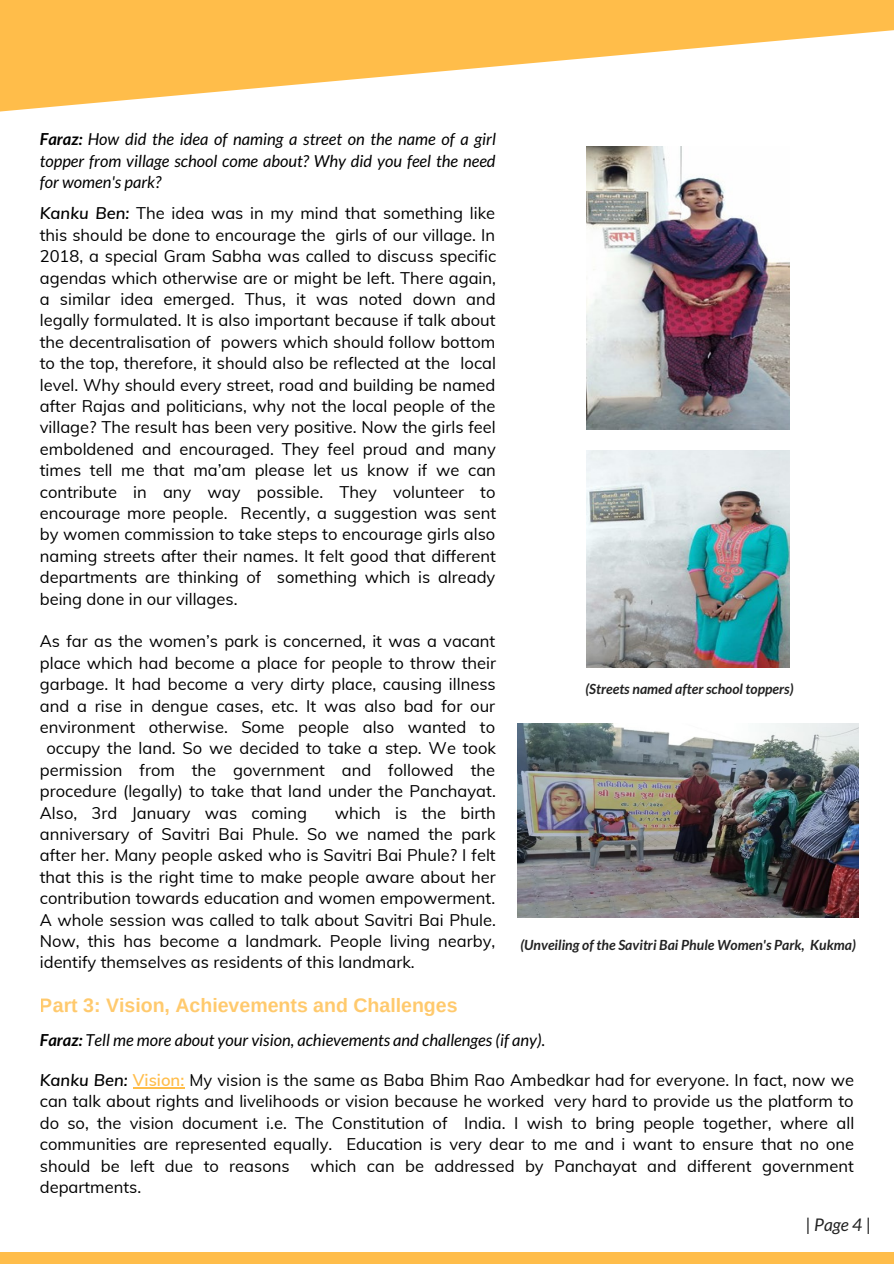
<style>
.page{position:relative;width:894px;height:1264px;background:#fff}
.page>*{position:absolute;margin:0;border:0;box-sizing:border-box;transform-origin:0 0}
.t1{font:700 19.5px "Arimo";color:#ffbd4a}
.t2{font:italic 17.4px "Lato";color:#222}
.t3{font:16.5px/21.5px "Muli";color:#000;text-align:justify}
.t4{font:italic 16.5px/21.5px "Lato";color:#000;text-align:justify}
.t5{font:italic 700 13.95px "Lato";color:#222}
.s1{font-weight:700}
.s2{font-weight:600;font-style:italic}
.s3{font-weight:600;color:#ffbd4a}
.s4{font-style:normal}
</style>
<div class="page">
<svg style="left:0;top:0;width:893px;height:112px;fill:#ffbd4a"></svg>
<div style="left:0;top:1252px;width:893px;height:11px;background:#ffbd4a"></div>
<img style="left:586px;top:146px;width:203px;height:283px">
<img style="left:586px;top:451px;width:203px;height:216px">
<img style="left:518px;top:723px;width:340px;height:194px">
<hr style="left:133px;top:1086px;width:51px;height:2px;background:#ffbd4a">
<p class="t4" style="left:40px;top:128px;width:457px"><span class="s1">Faraz:</span> How did the idea of naming a street on the name of a girl topper from village school come about? Why did you feel the need for women's park?</p>
<p class="t3" style="left:40px;top:202px;width:458px"><span class="s2">Kanku Ben:</span> The idea was in my mind that something like this should be done to encourage the girls of our village. In 2018, a special Gram Sabha was called to discuss specific agendas which otherwise are or might be left. There again, a similar idea emerged. Thus, it was noted down and legally formulated. It is also important because if talk about the decentralisation of powers which should follow bottom to the top, therefore, it should also be reflected at the local level. Why should every street, road and building be named after Rajas and politicians, why not the local people of the village? The result has been very positive. Now the girls feel emboldened and encouraged. They feel proud and many times tell me that ma’am please let us know if we can contribute in any way possible. They volunteer to encourage more people. Recently, a suggestion was sent by women commission to take steps to encourage girls also naming streets after their names. It felt good that different departments are thinking of something which is already being done in our villages.</p>
<p class="t3" style="left:40px;top:630px;width:457px">As far as the women’s park is concerned, it was a vacant</p>
<p class="t3" style="left:40px;top:652px;width:457px">place which had become a place for people to throw their</p>
<p class="t3" style="left:40px;top:673px;width:457px">garbage. It had become a very dirty place, causing illness</p>
<p class="t3" style="left:40px;top:694px;width:456px">and a rise in dengue cases, etc. It was also bad for our</p>
<p class="t3" style="left:40px;top:716px;width:456px">environment otherwise. Some people also wanted to</p>
<p class="t3" style="left:46px;top:737px;width:451px">occupy the land. So we decided to take a step. We took</p>
<p class="t3" style="left:40px;top:759px;width:456px">permission from the government and followed the</p>
<p class="t3" style="left:40px;top:780px;width:457px">procedure (legally) to take that land under the Panchayat.</p>
<p class="t3" style="left:40px;top:801px;width:269px">Also, 3rd January was coming</p>
<p class="t3" style="left:40px;top:801px;width:457px;text-indent:295px">which is the birth anniversary of Savitri Bai Phule. So we named the park after her. Many people asked who is Savitri Bai Phule? I felt that this is the right time to make people aware about her contribution towards education and women empowerment.<br>A whole session was called to talk about Savitri Bai Phule.<br>Now, this has become a landmark. People living nearby, identify themselves as residents of this landmark.</p>
<p class="t5" style="left:585px;top:680px;width:209px">(Streets named after school toppers)</p>
<p class="t5" style="left:520px;top:936px;width:337px">(Unveiling of the Savitri Bai Phule Women's Park, Kukma)</p>
<p class="t1" style="left:40px;top:994px;width:419px">Part 3: Vision, Achievements and Challenges</p>
<p class="t4" style="left:40px;top:1029px;width:506px"><span class="s1">Faraz:</span> Tell me more about your vision, achievements and challenges (if any).</p>
<p class="t3" style="left:40px;top:1068px;width:815px"><span class="s2">Kanku Ben:</span> <span class="s3">Vision:</span> My vision is the same as Baba Bhim Rao Ambedkar had for everyone. In fact, now we can talk about rights and livelihoods or vision because he worked very hard to provide us the platform to do so, the vision document i.e. The Constitution of India. I wish to bring people together, where all communities are represented equally. Education is very dear to me and i want to ensure that no one should be left due to reasons</p>
<p class="t3" style="left:310px;top:1154px;width:544px">which can be addressed by Panchayat and different government</p>
<p class="t3" style="left:40px;top:1175px;width:103px">departments.</p>
<p class="t2" style="left:805px;top:1213px;width:67px"><span class="s4">|</span>Page4<span class="s4">|</span></p>
</div>
